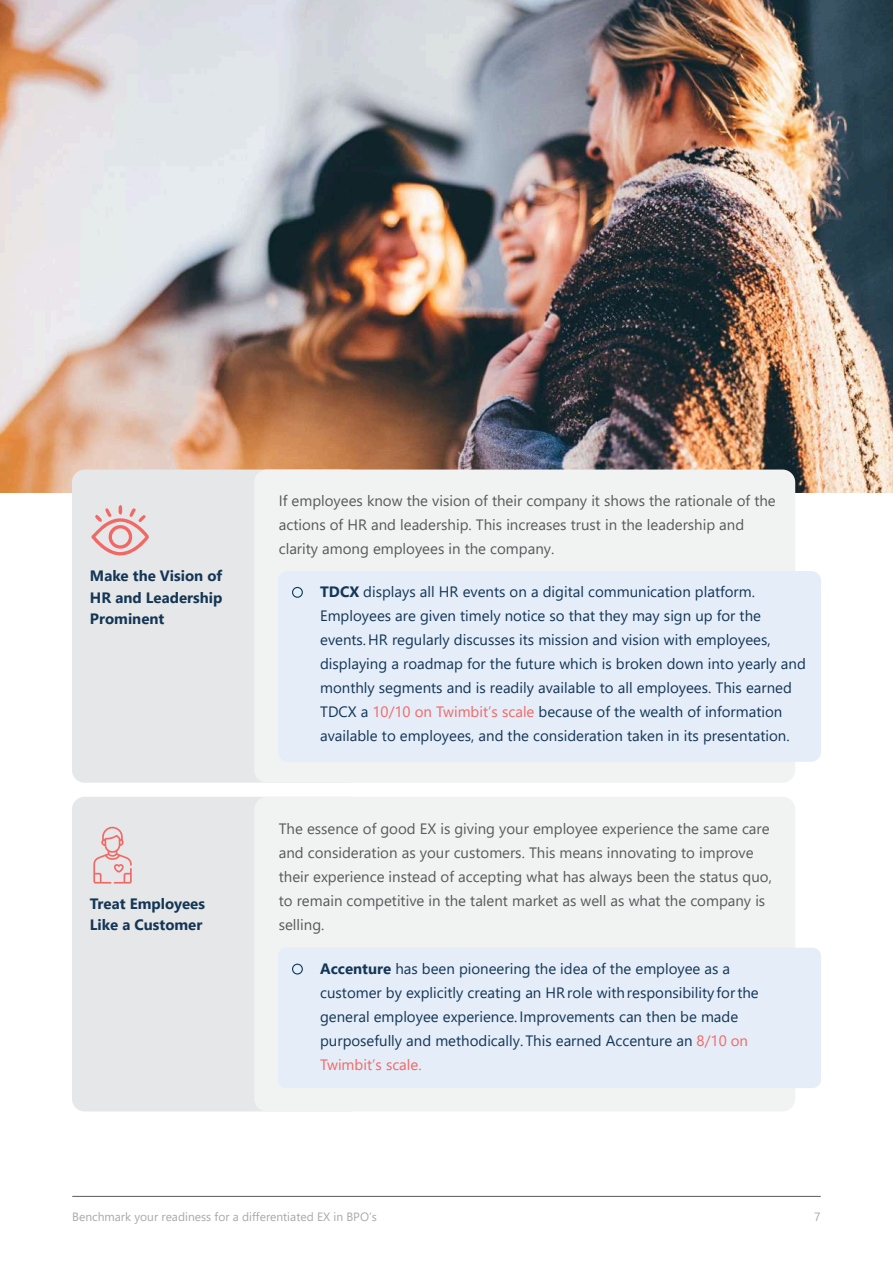
<style>
.page{position:relative;width:893px;height:1263px;background:#fff}
.page>*{position:absolute;margin:0;border:0;box-sizing:border-box;transform-origin:0 0}
.t1{font:15px/24px "Segoe UI";color:#143656}
.t2{font:15px/24px "Segoe UI";color:#58595b}
.t3{font:700 15px/21px "Segoe UI";color:#143656}
.t4{font:12px "Segoe UI";color:#a7a9ac}
.s1{font-weight:700}
.s2{color:#f26865}
</style>
<div class="page">
<img style="left:0;top:0;width:893px;height:493px">
<hr style="left:72px;top:1196px;width:749px;height:1px;background:#58595b">
<div style="left:72px;top:797px;width:290px;height:314px;background:#e6e7e8;border-radius:13px"></div>
<div style="left:254px;top:797px;width:541px;height:314px;background:#f1f2f2;border-radius:13px"></div>
<div style="left:278px;top:948px;width:543px;height:140px;background:#e4edf8;border-radius:9px"></div>
<div style="left:292px;top:964px;width:11px;height:10px;border:1px solid #bfbfbf;border-radius:50%"></div>
<svg style="left:93px;top:826px;width:39px;height:57px"></svg>
<div style="left:72px;top:469px;width:290px;height:314px;background:#e6e7e8;border-radius:13px"></div>
<div style="left:254px;top:469px;width:541px;height:314px;background:#f1f2f2;border-radius:13px"></div>
<div style="left:278px;top:571px;width:543px;height:191px;background:#e4edf8;border-radius:10px"></div>
<div style="left:292px;top:587px;width:11px;height:11px;border:1px solid #bfbfbf;border-radius:50%"></div>
<svg style="left:92px;top:505px;width:57px;height:51px"></svg>
<p class="t3" style="left:90px;top:564px;width:134px;text-align:justify">Make the Vision of HR and Leadership Prominent</p>
<p class="t3" style="left:90px;top:892px;width:116px">Treat Employees<br>Like a Customer</p>
<p class="t2" style="left:279px;top:488px;width:498px">If employees know the vision of their company it shows the rationale of the actions of HR and leadership. This increases trust in the leadership and clarity among employees in the company.</p>
<p class="t1" style="left:320px;top:578px;width:487px"><span class="s1">TDCX</span> displays all HR events on a digital communication platform.<br>Employees are given timely notice so that they may sign up for the events. HR regularly discusses its mission and vision with employees, displaying a roadmap for the future which is broken down into yearly and monthly segments and is readily available to all employees. This earned TDCX a <span class="s2">10/10 on Twimbit’s scale</span> because of the wealth of information available to employees, and the consideration taken in its presentation.</p>
<p class="t2" style="left:279px;top:815px;width:495px">The essence of good EX is giving your employee experience the same care and consideration as your customers. This means innovating to improve their experience instead of accepting what has always been the status quo, to remain competitive in the talent market as well as what the company is selling.</p>
<p class="t1" style="left:320px;top:955px;width:440px"><span class="s1">Accenture</span> has been pioneering the idea of the employee as a customer by explicitly creating an HR role with responsibility for the general employee experience. Improvements can then be made purposefully and methodically. This earned Accenture an <span class="s2">8/10 on Twimbit’s scale.</span></p>
<p class="t4" style="left:72px;top:1205px;width:306px">Benchmark your readiness for a differentiated EX in BPO’s</p>
<p class="t4" style="left:814px;top:1205px;width:8px">7</p>
</div>
